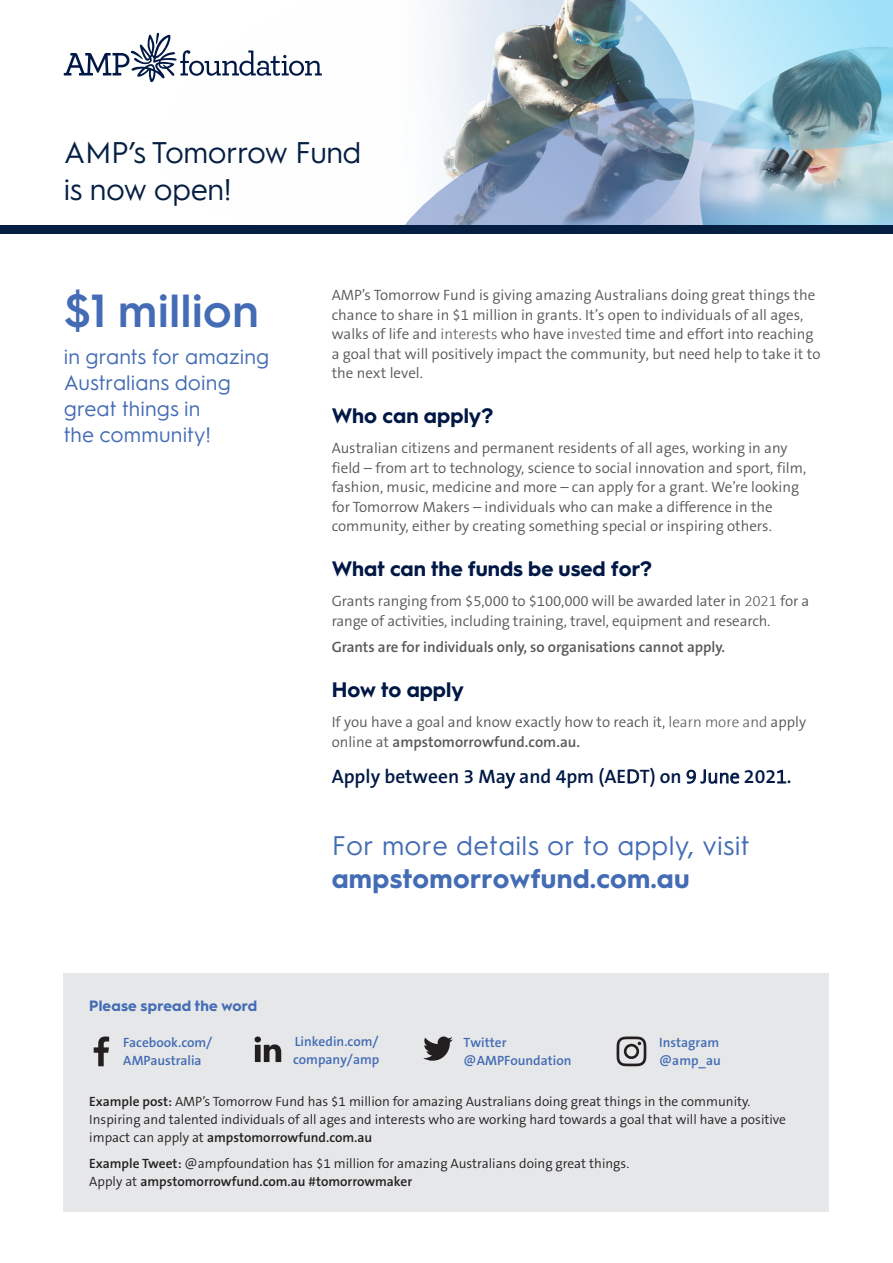
<style>
.page{position:relative;width:893px;height:1263px;background:#fff}
.page>*{position:absolute;margin:0;border:0;box-sizing:border-box;transform-origin:0 0}
.t1{font:600 46.5px "Hurme Geometric Sans 1";color:#436cb5}
.Pillars{font:30px/36.9px "Hurme Geometric Sans 1";letter-spacing:-.015em;color:#051f43}
.t2{font:27px "Hurme Geometric Sans 1";letter-spacing:.01em;color:#436cb5}
.t3{font:700 27px "Hurme Geometric Sans 1";letter-spacing:.015em;color:#436cb5}
.t4{font:21px/26.2px "Hurme Geometric Sans 1";letter-spacing:.005em;color:#436cb5}
.t5{font:700 21px "Hurme Geometric Sans 1";color:#001845}
.t6{font:600 19.5px "The Sans B6";color:#001845}
.t7{font:300 15px/19.5px "The Sans B4";color:#57585a}
.t8{font:600 15px "The Sans B6";letter-spacing:-.005em;color:#57585a}
.t9{font:700 15px "Hurme Geometric Sans 1";letter-spacing:.01em;color:#436cb5}
.t10{font:300 13.5px/18px "The Sans B4";color:#231f20}
.t11{font:600 13.5px/18px "The Sans B6";color:#436cb5}
.t12{font:600 13.5px "The Sans B6";color:#231f20}
.s1{font-family:"The Sans B3"}
.s2{font-family:"The Sans B4";font-weight:300}
.s3{font-family:"The Sans B3";font-weight:300}
.s4{font-family:"The Sans B6";font-weight:600}
</style>
<div class="page">
<div style="left:64px;top:974px;width:765px;height:238px;background:#e6e7e9"></div>
<svg style="left:94px;top:1036px;width:15px;height:30px"></svg>
<svg style="left:255px;top:1036px;width:26px;height:26px"></svg>
<svg style="left:423px;top:1036px;width:30px;height:25px"></svg>
<svg style="left:617px;top:1036px;width:29px;height:30px"></svg>
<img style="left:157px;top:0;width:450px;height:83px">
<img style="left:405px;top:83px;width:448px;height:142px">
<svg style="left:607px;top:0;width:286px;height:152px;background:#96bfd0"></svg>
<svg style="left:64px;top:33px;width:258px;height:49px"></svg>
<div style="left:0;top:225px;width:893px;height:9px;background:#051f43"></div>
<p class="Pillars" style="left:64px;top:132px;width:299px">AMP’s Tomorrow Fund is now open!</p>
<h1 class="t1" style="left:64px;top:278px;width:197px">$1 million</h1>
<h3 class="t4" style="left:64px;top:342px;width:207px">in grants for amazing<br>Australians doing great things in<br>the community!</h3>
<p class="t7" style="left:332px;top:286px;width:490px">AMP’s Tomorrow Fund is giving amazing Australians doing great things the chance to share in $1 million in grants. It’s open to individuals of all ages, walks of life and <span class="s1">interests</span> who have <span class="s1">invested</span> time and effort into reaching a goal that will positively impact the community, but need help to take it to the next level.</p>
<h3 class="t5" style="left:332px;top:401px;width:163px">Who can apply?</h3>
<p class="t7" style="left:332px;top:439px;width:476px">Australian citizens and permanent residents of all ages, working in any field – from art to technology, science to social innovation and sport, film, fashion, music, medicine and more – can apply for a grant. We’re looking for Tomorrow Makers – individuals who can make a difference in the community, either by creating something special or inspiring others.</p>
<h3 class="t5" style="left:332px;top:554px;width:322px">What can the funds be used for?</h3>
<p class="t7" style="left:332px;top:592px;width:479px">Grants ranging from $5,000 to $100,000 will be awarded later in <span class="s1">2021</span> for a range of activities, including training, travel, equipment and research.</p>
<p class="t8" style="left:332px;top:639px;width:395px">Grants are for individuals only, so organisations cannot apply.</p>
<h3 class="t5" style="left:332px;top:675px;width:134px">How to apply</h3>
<p class="t7" style="left:332px;top:713px;width:476px">If you have a goal and know exactly how to reach it, <span class="s1">learn more and</span> apply</p>
<p class="t8" style="left:332px;top:733px;width:250px"><span class="s2">online at</span> ampstomorrowfund.com.au.</p>
<h3 class="t6" style="left:332px;top:766px;width:461px">Apply between 3 Ma<span class="s3">y</span> and 4pm (AE<span class="s3">D</span>T) on <span class="s3">9 June</span> 202<span class="s3">1</span>.</h3>
<h3 class="t2" style="left:332px;top:826px;width:420px">For more details or to apply, visit</h3>
<h3 class="t3" style="left:332px;top:859px;width:360px">ampstomorrowfund.com.au</h3>
<p class="t9" style="left:89px;top:995px;width:170px">Please spread the word</p>
<p class="t11" style="left:123px;top:1033px;width:90px">Facebook.com/<br>AMPaustralia</p>
<p class="t11" style="left:293px;top:1033px;width:88px;line-height:17.4px">Linkedin.com/ company/amp</p>
<p class="t11" style="left:463px;top:1033px;width:110px">Twitter @AMPFoundation</p>
<p class="t11" style="left:659px;top:1033px;width:63px">Instagram @amp_au</p>
<p class="t10" style="left:89px;top:1093px;width:698px"><span class="s4">Example post:</span> AMP’s Tomorrow Fund has $1 million for amazing Australians doing great things in the community.<br>Inspiring and talented individuals of all ages and interests who are working hard towards a goal that will have a positive</p>
<p class="t12" style="left:89px;top:1130px;width:284px"><span class="s2">impact can apply at</span> ampstomorrowfund.com.au</p>
<p class="t10" style="left:89px;top:1155px;width:541px"><span class="s4">Example Tweet:</span> @ampfoundation has $1 million for amazing Australians doing great things.</p>
<p class="t12" style="left:89px;top:1174px;width:324px"><span class="s2">Apply at</span> ampstomorrowfund.com.au #tomorrowmaker</p>
</div>
